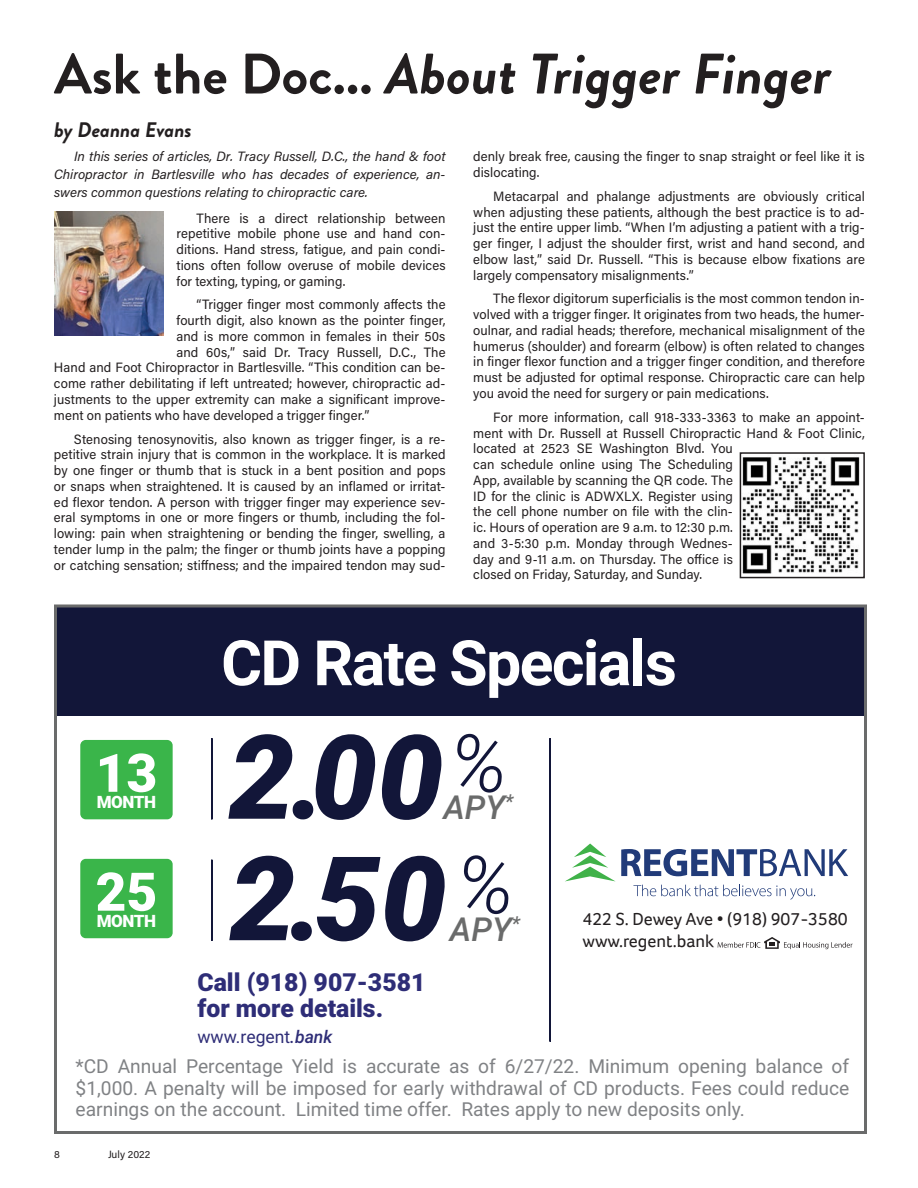
<style>
.page{position:relative;width:918px;height:1188px;background:#fff}
.page>*{position:absolute;margin:0;border:0;box-sizing:border-box;transform-origin:0 0}
.t1{font:italic 900 117.15px "Roboto";color:#121639}
.t2{font:italic 300 80.1px "Roboto";color:#121639}
.t3{font:700 62.7px "Roboto";letter-spacing:-.025em;color:#fff}
.t4{font:italic 700 57px "Brandon Grotesque";color:#231f20}
.t5{font:900 53.25px "Roboto";color:#fff}
.t6{font:italic 500 33.15px "Roboto";color:#6a6b6b}
.t7{font:900 24.9px/25.5px "Roboto";color:#2e2d77}
.t8{font:italic 700 21px "Brandon Grotesque";color:#231f20}
.t9{font:italic 500 19.35px "Roboto";color:#6a6b6b}
.t10{font:19.2px/21.6px "Roboto";color:#808285;text-align:justify}
.t11{font:18px "Foco";color:#231f20}
.t12{font:17.55px "Roboto";color:#2e2d77}
.t13{font:900 17.1px "Roboto";letter-spacing:-.025em;color:#fff}
.Body_Copy{font:13.5px/15.8px "Acumin Pro";letter-spacing:.005em;color:#231f20;text-align:justify}
.Body_Copy-2{font:italic 13.5px/17.9px "Acumin Pro";color:#231f20;text-align:justify}
.t14{font:10.5px "Acumin Pro";color:#231f20}
.s1{font-style:normal}
.s2{font-weight:500;font-style:italic}
</style>
<div class="page">
<div style="left:56px;top:606px;width:810px;height:110px;background:#121639"></div>
<div style="left:80px;top:740px;width:93px;height:79px;background:#3ab54a;border-radius:6px"></div>
<hr style="left:211px;top:738px;width:2px;height:81px;background:#121639">
<div style="left:80px;top:859px;width:93px;height:79px;background:#3ab54a;border-radius:6px"></div>
<hr style="left:211px;top:860px;width:2px;height:81px;background:#121639">
<hr style="left:549px;top:738px;width:2px;height:304px;background:#121639">
<div style="left:54px;top:604px;width:813px;height:530px;border:3px solid #6a6b6b"></div>
<svg style="left:565px;top:844px;width:283px;height:56px"></svg>
<svg style="left:718px;top:937px;width:135px;height:12px"></svg>
<img style="left:743px;top:457px;width:117px;height:117px">
<div style="left:740px;top:452px;width:125px;height:126px;border:2px solid #231f20"></div>
<img style="left:54px;top:212px;width:109px;height:123px">
<p class="t4" style="left:54px;top:34px;width:779px"><span class="s1">Ask the Doc...</span> About Trigger Finger</p>
<p class="t8" style="left:54px;top:115px;width:139px">by Deanna Evans</p>
<p class="Body_Copy-2" style="left:54px;top:147px;width:393px;text-indent:20px">In this series of articles, Dr. Tracy Russell, D.C., the hand &amp; foot Chiropractor in Bartlesville who has decades of experience, an&shy;swers common questions relating to chiropractic care.</p>
<p class="Body_Copy" style="left:177px;top:209px;width:270px;text-indent:20px">There is a direct relationship between repetitive mobile phone use and hand con&shy;ditions. Hand stress, fatigue, and pain condi&shy;tions often follow overuse of mobile devices for texting, typing, or gaming.</p>
<p class="Body_Copy" style="left:197px;top:296px;width:250px">“Trigger finger most commonly affects the</p>
<p class="Body_Copy" style="left:177px;top:312px;width:270px">fourth digit, also known as the pointer finger,</p>
<p class="Body_Copy" style="left:177px;top:328px;width:270px">and is more common in females in their 50s</p>
<p class="Body_Copy" style="left:177px;top:344px;width:270px">and 60s,” said Dr. Tracy Russell, D.C., The</p>
<p class="Body_Copy" style="left:54px;top:359px;width:393px">Hand and Foot Chiropractor in Bartlesville. “This condition can be-</p>
<p class="Body_Copy" style="left:54px;top:375px;width:393px">come rather debilitating if left untreated; however, chiropractic ad-</p>
<p class="Body_Copy" style="left:54px;top:391px;width:393px">justments to the upper extremity can make a significant improve-</p>
<p class="Body_Copy" style="left:54px;top:407px;width:317px">ment on patients who have developed a trigger finger.”</p>
<p class="Body_Copy" style="left:54px;top:430px;width:393px;text-indent:20px">Stenosing tenosynovitis, also known as trigger finger, is a re&shy;petitive strain injury that is common in the workplace. It is marked by one finger or thumb that is stuck in a bent position and pops or snaps when straightened. It is caused by an inflamed or irritat&shy;ed flexor tendon. A person with trigger finger may experience sev&shy;eral symptoms in one or more fingers or thumb, including the fol&shy;lowing: pain when straightening or bending the finger, swelling, a tender lump in the palm; the finger or thumb joints have a popping or catching sensation; stiffness; and the impaired tendon may sud-</p>
<p class="Body_Copy" style="left:473px;top:148px;width:393px">denly break free, causing the finger to snap straight or feel like it is dislocating.</p>
<p class="Body_Copy" style="left:473px;top:188px;width:393px;text-indent:20px">Metacarpal and phalange adjustments are obviously critical when adjusting these patients, although the best practice is to ad&shy;just the entire upper limb. “When I’m adjusting a patient with a trig&shy;ger finger, I adjust the shoulder first, wrist and hand second, and elbow last,” said Dr. Russell. “This is because elbow fixations are largely compensatory misalignments.”</p>
<p class="Body_Copy" style="left:473px;top:290px;width:393px;text-indent:20px">The flexor digitorum superficialis is the most common tendon in&shy;volved with a trigger finger. It originates from two heads, the humer&shy;oulnar, and radial heads; therefore, mechanical misalignment of the humerus (shoulder) and forearm (elbow) is often related to changes in finger flexor function and a trigger finger condition, and therefore must be adjusted for optimal response. Chiropractic care can help you avoid the need for surgery or pain medications.</p>
<p class="Body_Copy" style="left:473px;top:409px;width:393px;text-align:left;text-indent:20px">For more information, call 918-333-3363 to make an appoint&shy;ment with Dr. Russell at Russell Chiropractic Hand &amp; Foot Clinic, located at 2523 SE Washington Blvd. You<br>can schedule online using The Scheduling<br>App, available by scanning the QR code. The<br>ID for the clinic is ADWXLX. Register using<br>the cell phone number on file with the clin-<br>ic. Hours of operation are 9 a.m. to 12:30 p.m.<br>and 3-5:30 p.m. Monday through Wednes-<br>day and 9-11 a.m. on Thursday. The office is<br>closed on Friday, Saturday, and Sunday.</p>
<p class="t5" style="left:96px;top:750px;width:63px">13</p>
<p class="t13" style="left:97px;top:795px;width:61px">MONTH</p>
<p class="t5" style="left:96px;top:869px;width:63px">25</p>
<p class="t13" style="left:97px;top:914px;width:61px">MONTH</p>
<p class="t3" style="left:221px;top:622px;width:457px">CD Rate Specials</p>
<p class="t1" style="left:229px;top:710px;width:216px">2.00</p>
<p class="t2" style="left:450px;top:712px;width:59px">%</p>
<p class="t9" style="left:505px;top:790px;width:10px">*</p>
<p class="t6" style="left:443px;top:789px;width:63px">APY</p>
<p class="t2" style="left:456px;top:833px;width:59px">%</p>
<p class="t1" style="left:230px;top:831px;width:219px">2.50</p>
<p class="t9" style="left:512px;top:912px;width:10px">*</p>
<p class="t6" style="left:450px;top:910px;width:63px">APY</p>
<p class="t11" style="left:583px;top:907px;width:267px">422 S. Dewey Ave • (918) 907-3580</p>
<p class="t11" style="left:583px;top:929px;width:133px">www.regent.bank</p>
<p class="t7" style="left:197px;top:972px;width:230px">Call (918) 907-3581 for more details.</p>
<p class="t12" style="left:197px;top:1029px;width:137px">www.regent<span class="s2">.bank</span></p>
<p class="t10" style="left:76px;top:1056px;width:775px">*CD Annual Percentage Yield is accurate as of 6/27/22. Minimum opening balance of $1,000. A penalty will be imposed for early withdrawal of CD products. Fees could reduce earnings on the account. Limited time offer. Rates apply to new deposits only.</p>
<p class="t14" style="left:54px;top:1147px;width:7px">8</p>
<p class="t14" style="left:108px;top:1147px;width:44px">July 2022</p>
</div>
